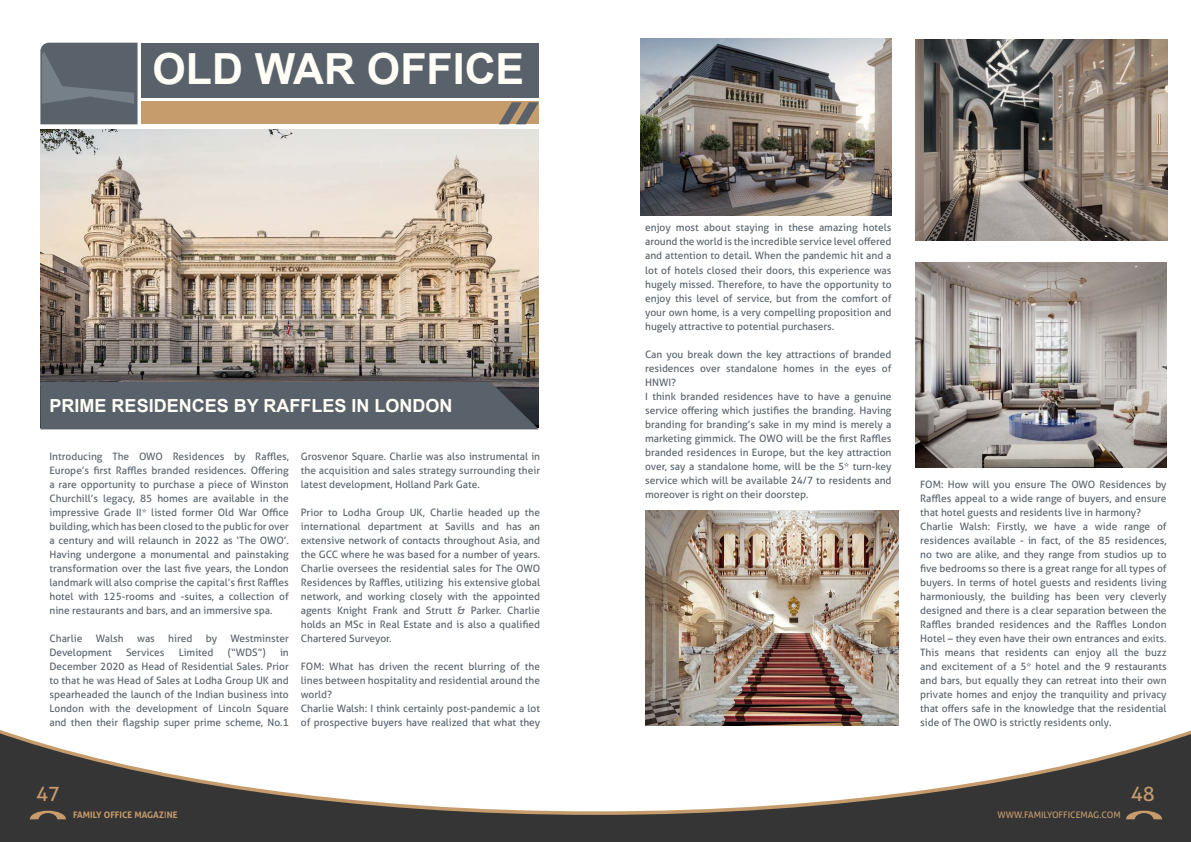
<style>
.page{position:relative;width:1191px;height:842px;background:#fff}
.page>*{position:absolute;margin:0;border:0;box-sizing:border-box;transform-origin:0 0}
.t1{font:700 42.9px "Arial";color:#fffef6}
.t2{font:20px "Aller";color:#c69c6d}
.t3{font:700 18px "Arial";color:#fffef6}
.t4{font:10.2px/14px "Aller";color:#59626a;text-align:justify}
.t5{font:9px "Aller";color:#c69c6d}
.t6{font:700 9px "Aller";color:#c69c6d}
.s1{font-weight:400}
</style>
<div class="page">
<svg style="left:0;top:730px;width:1191px;height:112px"></svg>
<svg style="left:30px;top:811px;width:36px;height:8px"></svg>
<svg style="left:1126px;top:811px;width:36px;height:8px"></svg>
<img style="left:40px;top:130px;width:499px;height:252px">
<div style="left:40px;top:382px;width:499px;height:47px;background:#59626a"></div>
<div style="left:142px;top:43px;width:397px;height:54px;background:#59626a"></div>
<div style="left:142px;top:102px;width:397px;height:22px;background:#c69c6d"></div>
<svg style="left:499px;top:102px;width:40px;height:22px"></svg>
<svg style="left:40px;top:43px;width:97px;height:81px;background:#5f6870"></svg>
<img style="left:645px;top:510px;width:253px;height:215px">
<img style="left:916px;top:39px;width:251px;height:202px">
<img style="left:641px;top:38px;width:251px;height:177px">
<img style="left:915px;top:262px;width:251px;height:206px">
<h1 class="t1" style="left:152px;top:39px;width:373px">OLD WAR OFFICE</h1>
<h3 class="t3" style="left:50px;top:393px;width:404px">PRIME RESIDENCES BY RAFFLES IN LONDON</h3>
<p class="t4" style="left:49px;top:449px;width:241px">Introducing The OWO Residences by Raffles, Europe’s first Raffles branded residences. Offering a rare opportunity to purchase a piece of Winston Churchill’s legacy, 85 homes are available in the impressive Grade II* listed former Old War Office building, which has been closed to the public for over a century and will relaunch in 2022 as ‘The OWO’.<br>Having undergone a monumental and painstaking transformation over the last five years, the London landmark will also comprise the capital’s first Raffles hotel with 125-rooms and -suites, a collection of nine restaurants and bars, and an immersive spa.</p>
<p class="t4" style="left:49px;top:631px;width:34px">Charlie</p>
<p class="t4" style="left:96px;top:631px;width:29px">Walsh</p>
<p class="t4" style="left:137px;top:631px;width:19px">was</p>
<p class="t4" style="left:168px;top:631px;width:26px">hired</p>
<p class="t4" style="left:206px;top:631px;width:13px">by</p>
<p class="t4" style="left:230px;top:631px;width:60px">Westminster</p>
<p class="t4" style="left:49px;top:645px;width:64px">Development</p>
<p class="t4" style="left:126px;top:645px;width:40px">Services</p>
<p class="t4" style="left:179px;top:645px;width:36px">Limited</p>
<p class="t4" style="left:228px;top:645px;width:39px">(“WDS”)</p>
<p class="t4" style="left:49px;top:645px;width:241px;text-indent:230px">in December 2020 as Head of Residential Sales. Prior to that he was Head of Sales at Lodha Group UK and spearheaded the launch of the Indian business into London with the development of Lincoln Square and then their flagship super prime scheme, No.1</p>
<p class="t4" style="left:301px;top:449px;width:241px">Grosvenor Square. Charlie was also instrumental in the acquisition and sales strategy surrounding their latest development, Holland Park Gate.</p>
<p class="t4" style="left:301px;top:505px;width:241px">Prior to Lodha Group UK, Charlie headed up the international department at Savills and has an extensive network of contacts throughout Asia, and the GCC where he was based for a number of years.<br>Charlie oversees the residential sales for The OWO Residences by Raffles, utilizing his extensive global network, and working closely with the appointed agents Knight Frank and Strutt &amp; Parker. Charlie holds an MSc in Real Estate and is also a qualified Chartered Surveyor.</p>
<p class="t4" style="left:301px;top:659px;width:241px;text-align:left">FOM: What has driven the recent blurring of the lines between hospitality and residential around the world?<br>Charlie Walsh: I think certainly post-pandemic a lot of prospective buyers have realized that what they</p>
<p class="t4" style="left:645px;top:221px;width:248px">enjoy most about staying in these amazing hotels around the world is the incredible service level offered and attention to detail. When the pandemic hit and a lot of hotels closed their doors, this experience was hugely missed. Therefore, to have the opportunity to enjoy this level of service, but from the comfort of your own home, is a very compelling proposition and hugely attractive to potential purchasers.</p>
<p class="t4" style="left:645px;top:347px;width:248px;text-align:left">Can you break down the key attractions of branded residences over standalone homes in the eyes of HNWI?<br>I think branded residences have to have a genuine service offering which justifies the branding. Having branding for branding’s sake in my mind is merely a marketing gimmick. The OWO will be the first Raffles branded residences in Europe, but the key attraction over, say a standalone home, will be the 5* turn-key service which will be available 24/7 to residents and moreover is right on their doorstep.</p>
<p class="t4" style="left:920px;top:477px;width:248px;text-align:left">FOM: How will you ensure The OWO Residences by Raffles appeal to a wide range of buyers, and ensure that hotel guests and residents live in harmony?<br>Charlie Walsh: Firstly, we have a wide range of residences available - in fact, of the 85 residences, no two are alike, and they range from studios up to five bedrooms so there is a great range for all types of buyers. In terms of hotel guests and residents living harmoniously, the building has been very cleverly designed and there is a clear separation between the Raffles branded residences and the Raffles London Hotel – they even have their own entrances and exits.<br>This means that residents can enjoy all the buzz and excitement of a 5* hotel and the 9 restaurants and bars, but equally they can retreat into their own private homes and enjoy the tranquility and privacy that offers safe in the knowledge that the residential side of The OWO is strictly residents only.</p>
<h2 class="t2" style="left:36px;top:781px;width:25px">47</h2>
<h2 class="t2" style="left:1130px;top:781px;width:25px">48</h2>
<p class="t6" style="left:73px;top:809px;width:106px">FAMILY OFFICE MAGAZ<span class="s1">I</span>NE</p>
<p class="t5" style="left:997px;top:810px;width:125px">WWW.FAMILYOFFICEMAG.COM</p>
</div>
